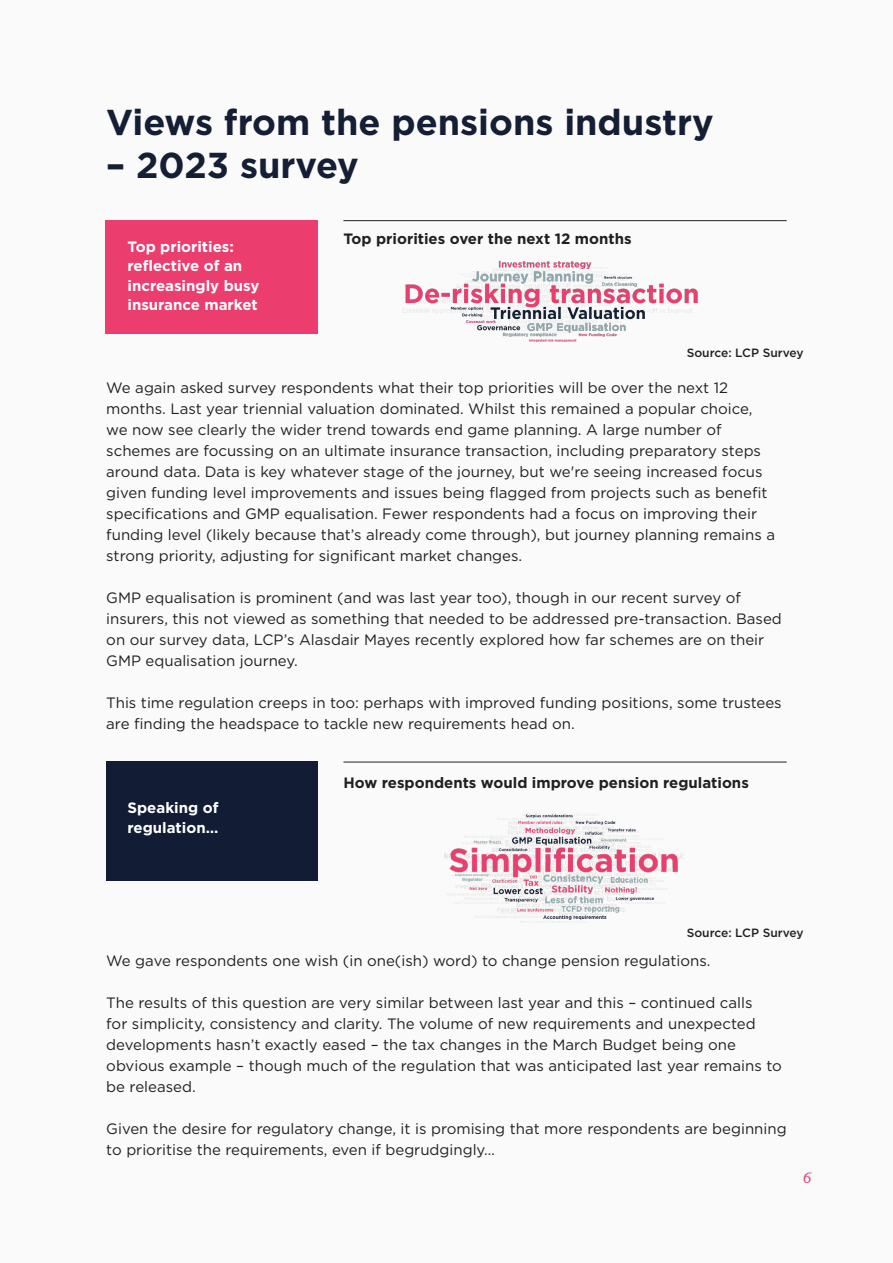
<style>
.page{position:relative;width:893px;height:1263px;background:#fafafa}
.page>*{position:absolute;margin:0;border:0;box-sizing:border-box;transform-origin:0 0}
.Page_title{font:700 36px "Gotham";color:#141e34}
.Body_-_10_book{font:15px/21px "Gotham";color:#231f20}
.Body_bold_-_10_bold_white{font:700 15px/19.5px "Gotham";color:#fff}
.Body_bold_-_10_bold{font:700 15px "Gotham";color:#231f20}
.t1{font:italic 15px "DTL Documenta TOT";color:#e93f6f}
.Foot_notes_-_8_medium{font:500 12px "Gotham";color:#231f20}
</style>
<div class="page">
<div style="left:105px;top:220px;width:212px;height:114px;background:#eb3d6e"></div>
<div style="left:106px;top:762px;width:211px;height:119px;background:#121d35"></div>
<img style="left:403px;top:260px;width:295px;height:82px">
<img style="left:444px;top:814px;width:240px;height:109px">
<hr style="left:343px;top:220px;width:444px;height:1px;background:#231f20">
<hr style="left:343px;top:762px;width:444px;height:1px;background:#231f20">
<p class="Page_title" style="left:106px;top:98px;width:609px">Views from the pensions industry</p>
<p class="Page_title" style="left:106px;top:142px;width:254px">– 2023 survey</p>
<p class="Body_bold_-_10_bold_white" style="left:128px;top:236px;width:133px">Top priorities: reflective of an increasingly busy insurance market</p>
<p class="Body_bold_-_10_bold" style="left:343px;top:229px;width:290px">Top priorities over the next 12 months</p>
<p class="Foot_notes_-_8_medium" style="left:687px;top:345px;width:118px">Source: LCP Survey</p>
<p class="Body_-_10_book" style="left:106px;top:377px;width:670px">We again asked survey respondents what their top priorities will be over the next 12 months. Last year triennial valuation dominated. Whilst this remained a popular choice, we now see clearly the wider trend towards end game planning. A large number of schemes are focussing on an ultimate insurance transaction, including preparatory steps around data. Data is key whatever stage of the journey, but we're seeing increased focus given funding level improvements and issues being flagged from projects such as benefit specifications and GMP equalisation. Fewer respondents had a focus on improving their funding level (likely because that’s already come through), but journey planning remains a strong priority, adjusting for significant market changes.</p>
<p class="Body_-_10_book" style="left:106px;top:587px;width:677px">GMP equalisation is prominent (and was last year too), though in our recent survey of insurers, this not viewed as something that needed to be addressed pre-transaction. Based on our survey data, LCP’s Alasdair Mayes recently explored how far schemes are on their GMP equalisation journey.</p>
<p class="Body_-_10_book" style="left:106px;top:692px;width:677px">This time regulation creeps in too: perhaps with improved funding positions, some trustees are finding the headspace to tackle new requirements head on.</p>
<p class="Body_bold_-_10_bold_white" style="left:128px;top:798px;width:92px">Speaking of regulation…</p>
<p class="Body_bold_-_10_bold" style="left:343px;top:772px;width:407px">How respondents would improve pension regulations</p>
<p class="Foot_notes_-_8_medium" style="left:687px;top:925px;width:118px">Source: LCP Survey</p>
<p class="Body_-_10_book" style="left:106px;top:950px;width:606px">We gave respondents one wish (in one(ish) word) to change pension regulations.</p>
<p class="Body_-_10_book" style="left:106px;top:992px;width:677px">The results of this question are very similar between last year and this – continued calls<br>for simplicity, consistency and clarity. The volume of new requirements and unexpected developments hasn’t exactly eased – the tax changes in the March Budget being one obvious example – though much of the regulation that was anticipated last year remains to be released.</p>
<p class="Body_-_10_book" style="left:106px;top:1118px;width:682px">Given the desire for regulatory change, it is promising that more respondents are beginning to prioritise the requirements, even if begrudgingly…</p>
<p class="t1" style="left:803px;top:1169px;width:10px">6</p>
</div>
